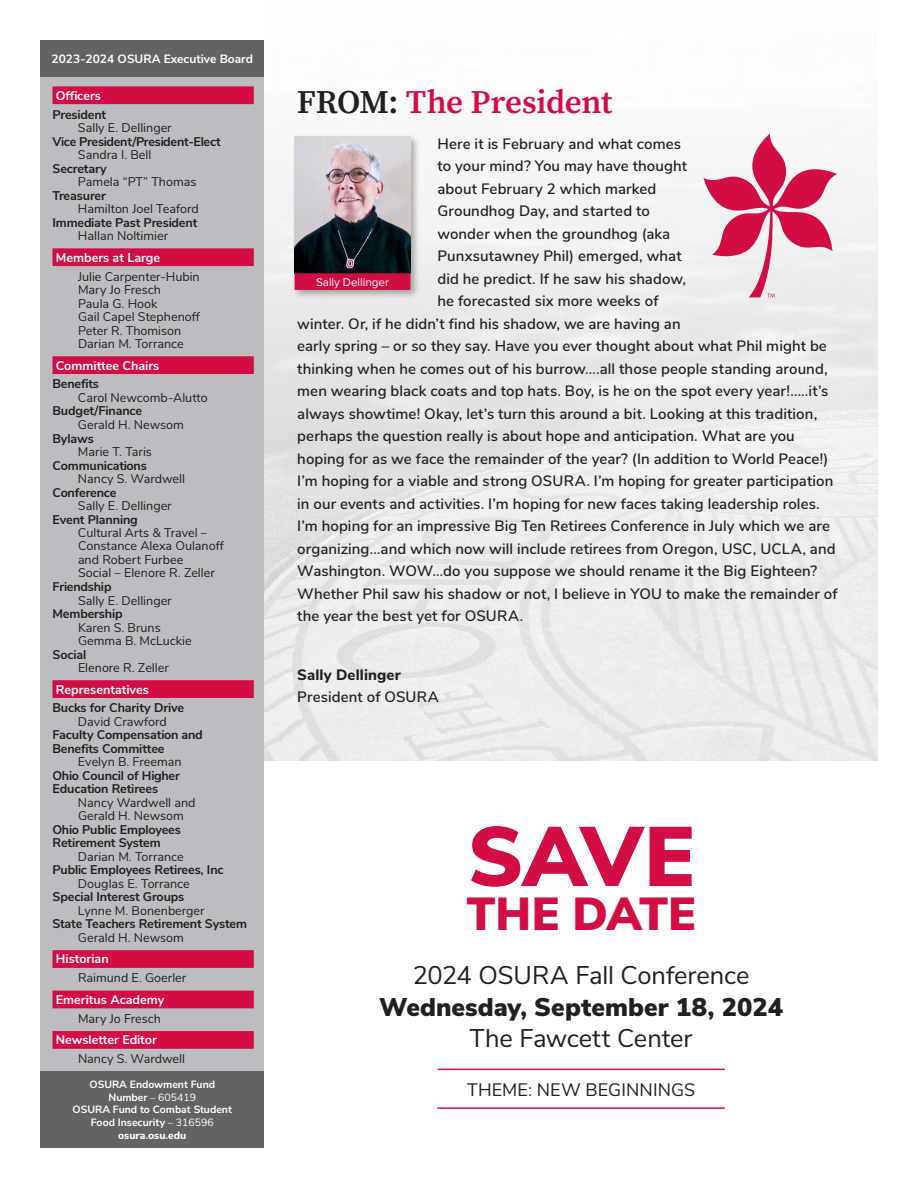
<style>
.page{position:relative;width:918px;height:1188px;background:#fff}
.page>*{position:absolute;margin:0;border:0;box-sizing:border-box;transform-origin:0 0}
.t1{font:900 84px "Buckeye Sans";color:#d20d44}
.t2{font:900 46.05px "Buckeye Sans";color:#d20d44}
.t3{font:600 33px "Buckeye Serif";letter-spacing:-.01em;color:#d20d44}
.t4{font:25.5px "Buckeye Sans";letter-spacing:-.005em;color:#231f20}
.t5{font:900 25.5px "Buckeye Sans";color:#231f20}
.t6{font:18px "Buckeye Sans";letter-spacing:.005em;color:#231f20}
.t7{font:600 15px "Buckeye Sans";letter-spacing:.005em;color:#231f20}
.t8{font:800 15px "Buckeye Sans";letter-spacing:.01em;color:#231f20}
.t9{font:12.6px/13.5px "Buckeye Sans";color:#231f20}
.t10{font:700 12.6px/13.5px "Buckeye Sans";letter-spacing:-.01em;color:#231f20}
.t11{font:700 12.6px "Buckeye Sans";color:#fff}
.t12{font:700 12px "Buckeye Sans";color:#fff}
.t13{font:11.7px "Proxima Nova";color:#fff}
.t14{font:700 10.5px/12.6px "Buckeye Sans";color:#fff;text-align:center}
.s1{font-weight:400}
.s2{font-weight:800}
.s3{color:#231f20}
</style>
<div class="page">
<div style="left:40px;top:68px;width:224px;height:1047px;background:#bcbdc0"></div>
<div style="left:40px;top:1071px;width:224px;height:77px;background:#636366"></div>
<div style="left:52px;top:86px;width:202px;height:18px;background:#d20d44"></div>
<div style="left:52px;top:248px;width:202px;height:18px;background:#d20d44"></div>
<div style="left:52px;top:356px;width:202px;height:18px;background:#d20d44"></div>
<div style="left:52px;top:680px;width:202px;height:18px;background:#d20d44"></div>
<div style="left:52px;top:950px;width:202px;height:18px;background:#d20d44"></div>
<div style="left:52px;top:991px;width:202px;height:17px;background:#d20d44"></div>
<div style="left:52px;top:1031px;width:202px;height:18px;background:#d20d44"></div>
<div style="left:40px;top:40px;width:224px;height:37px;background:#636366"></div>
<div style="left:292px;top:134px;width:128px;height:165px;background:#231f20;opacity:.35"></div>
<img style="left:295px;top:137px;width:115px;height:136px">
<div style="left:295px;top:273px;width:115px;height:17px;background:#d20d44"></div>
<svg style="left:704px;top:134px;width:133px;height:163px"></svg>
<hr style="left:437px;top:1069px;width:288px;height:1px;background:#d20d44">
<hr style="left:437px;top:1107px;width:288px;height:2px;background:#d20d44">
<p class="t12" style="left:52px;top:51px;width:203px">2023-2024 OSURA Executive Board</p>
<p class="t11" style="left:56px;top:86px;width:47px">Officers</p>
<p class="t10" style="left:52px;top:107px;width:55px">President</p>
<p class="t9" style="left:78px;top:120px;width:95px">Sally E. Dellinger</p>
<p class="t10" style="left:52px;top:134px;width:170px">Vice President/President-Elect</p>
<p class="t9" style="left:78px;top:147px;width:75px">Sandra I. Bell</p>
<p class="t10" style="left:52px;top:161px;width:56px">Secretary</p>
<p class="t9" style="left:78px;top:174px;width:120px">Pamela “PT” Thomas</p>
<p class="t10" style="left:52px;top:188px;width:55px">Treasurer</p>
<p class="t9" style="left:78px;top:201px;width:122px">Hamilton Joel Teaford</p>
<p class="t10" style="left:52px;top:215px;width:146px">Immediate Past President</p>
<p class="t9" style="left:78px;top:228px;width:92px">Hallan Noltimier</p>
<p class="t11" style="left:56px;top:248px;width:106px">Members at Large</p>
<p class="t9" style="left:78px;top:269px;width:124px">Julie Carpenter-Hubin<br>Mary Jo Fresch<br>Paula G. Hook<br>Gail Capel Stephenoff<br>Peter R. Thomison<br>Darian M. Torrance</p>
<p class="t11" style="left:56px;top:356px;width:105px">Committee Chairs</p>
<p class="t10" style="left:52px;top:377px;width:48px">Benefits</p>
<p class="t9" style="left:78px;top:390px;width:131px">Carol Newcomb-Alutto</p>
<p class="t10" style="left:52px;top:404px;width:91px">Budget/Finance</p>
<p class="t9" style="left:78px;top:417px;width:107px">Gerald H. Newsom</p>
<p class="t10" style="left:52px;top:431px;width:43px">Bylaws</p>
<p class="t9" style="left:78px;top:444px;width:75px">Marie T. Taris</p>
<p class="t10" style="left:52px;top:458px;width:96px">Communications</p>
<p class="t9" style="left:78px;top:471px;width:108px">Nancy S. Wardwell</p>
<p class="t10" style="left:52px;top:485px;width:66px">Conference</p>
<p class="t9" style="left:78px;top:498px;width:95px">Sally E. Dellinger</p>
<p class="t10" style="left:52px;top:512px;width:87px">Event Planning</p>
<p class="t9" style="left:78px;top:525px;width:148px">Cultural Arts &amp; Travel –<br>Constance Alexa Oulanoff and Robert Furbee<br>Social – Elenore R. Zeller</p>
<p class="t10" style="left:53px;top:579px;width:61px">Friendship</p>
<p class="t9" style="left:78px;top:593px;width:95px">Sally E. Dellinger</p>
<p class="t10" style="left:53px;top:606px;width:72px">Membership</p>
<p class="t9" style="left:78px;top:620px;width:115px">Karen S. Bruns<br>Gemma B. McLuckie</p>
<p class="t10" style="left:53px;top:647px;width:35px">Social</p>
<p class="t9" style="left:78px;top:660px;width:92px">Elenore R. Zeller</p>
<p class="t11" style="left:56px;top:680px;width:95px">Representatives</p>
<p class="t10" style="left:52px;top:701px;width:133px">Bucks for Charity Drive</p>
<p class="t9" style="left:78px;top:714px;width:90px">David Crawford</p>
<p class="t10" style="left:52px;top:728px;width:152px">Faculty Compensation and<br>Benefits Committee</p>
<p class="t9" style="left:78px;top:755px;width:105px">Evelyn B. Freeman</p>
<p class="t10" style="left:52px;top:768px;width:129px">Ohio Council of Higher<br>Education Retirees</p>
<p class="t9" style="left:78px;top:795px;width:119px">Nancy Wardwell and<br>Gerald H. Newsom</p>
<p class="t10" style="left:52px;top:822px;width:130px">Ohio Public Employees<br>Retirement System</p>
<p class="t9" style="left:78px;top:849px;width:107px">Darian M. Torrance</p>
<p class="t10" style="left:52px;top:863px;width:172px">Public Employees Retirees, Inc</p>
<p class="t9" style="left:78px;top:876px;width:113px">Douglas E. Torrance</p>
<p class="t10" style="left:52px;top:890px;width:133px">Special Interest Groups</p>
<p class="t9" style="left:78px;top:903px;width:128px">Lynne M. Bonenberger</p>
<p class="t10" style="left:52px;top:917px;width:196px">State Teachers Retirement System</p>
<p class="t9" style="left:78px;top:930px;width:107px">Gerald H. Newsom</p>
<p class="t11" style="left:56px;top:950px;width:54px">Historian</p>
<p class="t9" style="left:78px;top:970px;width:110px">Raimund E. Goerler</p>
<p class="t11" style="left:56px;top:990px;width:110px">Emeritus Academy</p>
<p class="t9" style="left:78px;top:1011px;width:85px">Mary Jo Fresch</p>
<p class="t11" style="left:56px;top:1031px;width:103px">Newsletter Editor</p>
<p class="t9" style="left:78px;top:1051px;width:108px">Nancy S. Wardwell</p>
<p class="t14" style="left:73px;top:1078px;width:161px">OSURA Endowment Fund<br>Number <span class="s1">– 605419<br></span>OSURA Fund to Combat Student<br>Food Insecurity <span class="s1">– 316596 </span><span class="s2">osura.osu.edu</span></p>
<h3 class="t3" style="left:297px;top:80px;width:317px"><span class="s3">FROM:</span> The President</h3>
<p class="t7" style="left:437px;top:133px;width:245px">Here it is February and what comes</p>
<p class="t7" style="left:437px;top:155px;width:251px">to your mind? You may have thought</p>
<p class="t7" style="left:437px;top:178px;width:220px">about February 2 which marked</p>
<p class="t7" style="left:437px;top:200px;width:214px">Groundhog Day, and started to</p>
<p class="t7" style="left:437px;top:223px;width:234px">wonder when the groundhog (aka</p>
<p class="t7" style="left:437px;top:245px;width:246px">Punxsutawney Phil) emerged, what</p>
<p class="t7" style="left:437px;top:268px;width:250px">did he predict. If he saw his shadow,</p>
<p class="t7" style="left:437px;top:290px;width:223px">he forecasted six more weeks of</p>
<p class="t7" style="left:297px;top:313px;width:385px">winter. Or, if he didn’t find his shadow, we are having an</p>
<p class="t7" style="left:297px;top:335px;width:531px">early spring – or so they say. Have you ever thought about what Phil might be</p>
<p class="t7" style="left:297px;top:358px;width:532px">thinking when he comes out of his burrow….all those people standing around,</p>
<p class="t7" style="left:297px;top:380px;width:533px">men wearing black coats and top hats. Boy, is he on the spot every year!…..it’s</p>
<p class="t7" style="left:297px;top:403px;width:522px">always showtime! Okay, let’s turn this around a bit. Looking at this tradition,</p>
<p class="t7" style="left:297px;top:425px;width:499px">perhaps the question really is about hope and anticipation. What are you</p>
<p class="t7" style="left:297px;top:448px;width:533px">hoping for as we face the remainder of the year? (In addition to World Peace!)</p>
<p class="t7" style="left:297px;top:470px;width:538px">I’m hoping for a viable and strong OSURA. I’m hoping for greater participation</p>
<p class="t7" style="left:297px;top:493px;width:524px">in our events and activities. I’m hoping for new faces taking leadership roles.</p>
<p class="t7" style="left:297px;top:515px;width:534px">I’m hoping for an impressive Big Ten Retirees Conference in July which we are</p>
<p class="t7" style="left:297px;top:538px;width:540px">organizing…and which now will include retirees from Oregon, USC, UCLA, and</p>
<p class="t7" style="left:297px;top:560px;width:521px">Washington. WOW…do you suppose we should rename it the Big Eighteen?</p>
<p class="t7" style="left:297px;top:583px;width:542px">Whether Phil saw his shadow or not, I believe in YOU to make the remainder of</p>
<p class="t7" style="left:297px;top:605px;width:228px">the year the best yet for OSURA.</p>
<p class="t13" style="left:316px;top:275px;width:74px">Sally Dellinger</p>
<p class="t8" style="left:297px;top:663px;width:105px">Sally Dellinger</p>
<p class="t7" style="left:297px;top:686px;width:143px">President of OSURA</p>
<h1 class="t1" style="left:468px;top:794px;width:228px">SAVE</h1>
<h2 class="t2" style="left:466px;top:880px;width:231px">THE DATE</h2>
<h3 class="t4" style="left:413px;top:957px;width:338px">2024 OSURA Fall Conference</h3>
<h3 class="t5" style="left:379px;top:988px;width:406px">Wednesday, September 18, 2024</h3>
<h3 class="t4" style="left:470px;top:1020px;width:225px">The Fawcett Center</h3>
<p class="t6" style="left:467px;top:1076px;width:230px">THEME: NEW BEGINNINGS</p>
</div>
